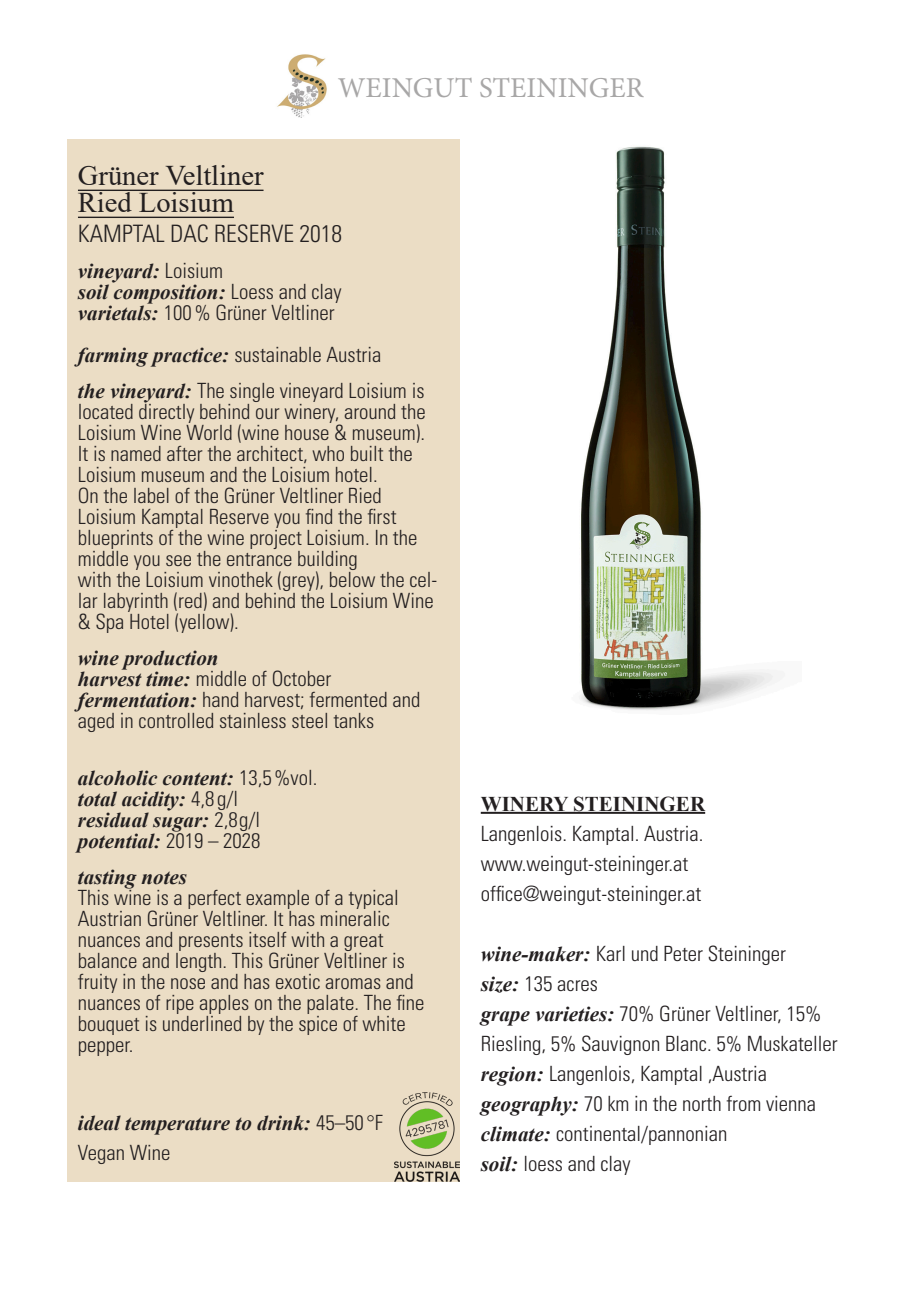
<style>
.page{position:relative;width:919px;height:1289px;background:#fff}
.page>*{position:absolute;margin:0;border:0;box-sizing:border-box;transform-origin:0 0}
.t1{font:28.8px "Minion Pro";color:#a8a7a7}
.Steininger_Text{font:28.5px/27px "Times New Roman";color:#231f20}
.Steininger_Text-2{font:300 condensed 24px "Univers LT Std";color:#231f20}
.Steininger_Text-3{font:300 condensed 21px/21px "Univers LT Std";color:#231f20}
.Times_New_Roman{font:300 condensed 21px/30px "Univers LT Std";color:#231f20}
.Steininger_Text-4{font:italic 700 21px/21px "Times New Roman";color:#231f20}
.Times_New_Roman-2{font:italic 700 21px "Times New Roman";color:#231f20}
.Times_New_Roman-3{font:700 21px "Times New Roman";color:#231f20}
.s1{font-family:"Times New Roman";font-weight:700;font-style:italic;font-stretch:normal}
.s2{font-family:"Univers LT Std";font-weight:300;font-style:normal;font-stretch:condensed}
</style>
<div class="page">
<img style="left:579px;top:146px;width:206px;height:565px">
<hr style="left:480px;top:811px;width:225px;height:2px;background:#231f20">
<div style="left:67px;top:139px;width:392px;height:1042px;background:#ebddc5"></div>
<img style="left:277px;top:54px;width:50px;height:64px">
<img style="left:394px;top:1092px;width:65px;height:89px">
<hr style="left:78px;top:190px;width:185px;height:1px;background:#231f20">
<hr style="left:78px;top:217px;width:156px;height:1px;background:#231f20">
<p class="t1" style="left:337px;top:69px;width:307px">WEINGUT STEININGER</p>
<p class="Steininger_Text" style="left:78px;top:161px;width:187px">Grüner Veltliner<br>Ried Loisium</p>
<p class="Steininger_Text-2" style="left:78px;top:219px;width:266px">KAMPTAL DAC RESERVE 2018</p>
<p class="Steininger_Text-3" style="left:78px;top:260px;width:265px"><span class="s1">vineyard:</span> Loisium<br><span class="s1">soil composition:</span> Loess and clay <span class="s1">varietals:</span> 100 % Grüner Veltliner</p>
<p class="Steininger_Text-3" style="left:78px;top:336px;width:348px;line-height:36px"><span class="s1">farming practice:</span> sustainable Austria<br><span class="s1">the vineyard:</span> The single vineyard Loisium is</p>
<p class="Steininger_Text-3" style="left:78px;top:401px;width:361px">located directly behind our winery, around the Loisium Wine World (wine house &amp; museum).<br>It is named after the architect, who built the Loisium museum and the Loisium hotel.<br>On the label of the Grüner Veltliner Ried Loisium Kamptal Reserve you find the first blueprints of the wine project Loisium. In the middle you see the entrance building<br>with the Loisium vinothek (grey), below the cel&shy;lar labyrinth (red) and behind the Loisium Wine &amp; Spa Hotel (yellow).</p>
<p class="Steininger_Text-3" style="left:78px;top:647px;width:344px"><span class="s1">wine production<br>harvest time:</span> middle of October <span class="s1">fermentation:</span> hand harvest; fermented and aged in controlled stainless steel tanks</p>
<p class="Steininger_Text-4" style="left:78px;top:766px;width:241px">alcoholic content: <span class="s2">13,5 %vol. </span>total acidity: <span class="s2">4,8 g/l<br></span>residual sugar: <span class="s2">2,8g/l </span>potential: <span class="s2">2019 – 2028</span></p>
<p class="Steininger_Text-3" style="left:78px;top:866px;width:348px"><span class="s1">tasting notes<br></span>This wine is a perfect example of a typical Austrian Grüner Veltliner. It has mineralic nuances and presents itself with a great balance and length. This Grüner Veltliner is fruity in the nose and has exotic aromas and nuances of ripe apples on the palate. The fine bouquet is underlined by the spice of white pepper.</p>
<p class="Times_New_Roman-2" style="left:78px;top:1108px;width:306px">ideal temperature to drink: <span class="s2">45–50 °F</span></p>
<p class="Steininger_Text-3" style="left:78px;top:1142px;width:94px">Vegan Wine</p>
<p class="Times_New_Roman-3" style="left:480px;top:788px;width:226px">WINERY STEININGER</p>
<p class="Steininger_Text-3" style="left:480px;top:822px;width:224px">Langenlois. Kamptal. Austria.</p>
<p class="Steininger_Text-3" style="left:480px;top:852px;width:209px">www.weingut-steininger.at</p>
<p class="Steininger_Text-3" style="left:480px;top:882px;width:222px">office@weingut-steininger.at</p>
<p class="Times_New_Roman" style="left:480px;top:938px;width:306px"><span class="s1">wine-maker:</span> Karl und Peter Steininger</p>
<p class="Times_New_Roman" style="left:480px;top:968px;width:119px"><span class="s1">size:</span> 135 acres</p>
<p class="Times_New_Roman" style="left:480px;top:998px;width:358px"><span class="s1">grape varieties:</span> 70% Grüner Veltliner, 15%<br>Riesling, 5% Sauvignon Blanc. 5% Muskateller</p>
<p class="Times_New_Roman" style="left:480px;top:1058px;width:288px"><span class="s1">region:</span> Langenlois, Kamptal ,Austria</p>
<p class="Times_New_Roman" style="left:480px;top:1088px;width:337px"><span class="s1">geography:</span> 70 km in the north from vienna</p>
<p class="Times_New_Roman" style="left:480px;top:1118px;width:248px"><span class="s1">climate:</span> continental/pannonian</p>
<p class="Times_New_Roman" style="left:480px;top:1148px;width:151px"><span class="s1">soil:</span> loess and clay</p>
</div>
